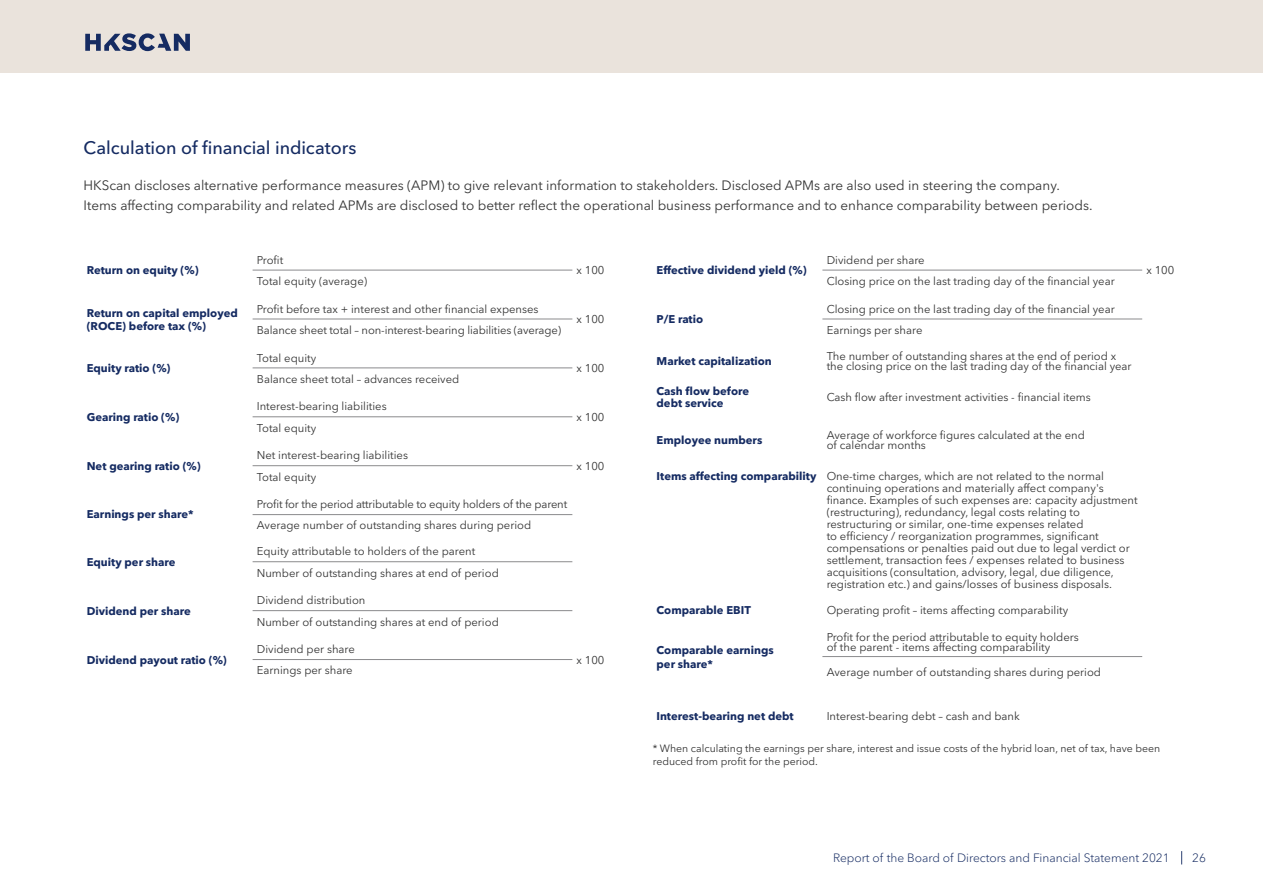
<style>
.page{position:relative;width:1263px;height:893px;background:#fff}
.page>*{position:absolute;margin:0;border:0;box-sizing:border-box;transform-origin:0 0}
.t1{font:500 18px "Avenir Next LT Pro";letter-spacing:-.005em;color:#152b62}
.t2{font:13.5px/19.5px "Avenir Next LT Pro";color:#333}
.t3{font:300 12px "Avenir Next LT Pro";color:#152b62}
.t4{font:11.25px/12px "Avenir Next LT Pro";color:#333}
.t5{font:700 11.25px/13.5px "Avenir Next LT Pro";color:#152b62}
.t6{font:10.5px/13.5px "Avenir Next LT Pro";color:#333}
.s1{font-weight:700;color:#152b62}
</style>
<div class="page">
<hr style="left:253px;top:417px;width:319px;height:1px;background:#8b8b8d">
<hr style="left:253px;top:368px;width:319px;height:1px;background:#8b8b8d">
<hr style="left:253px;top:465px;width:319px;height:1px;background:#8b8b8d">
<hr style="left:253px;top:514px;width:319px;height:1px;background:#8b8b8d">
<hr style="left:253px;top:561px;width:319px;height:1px;background:#8b8b8d">
<hr style="left:253px;top:610px;width:319px;height:1px;background:#8b8b8d">
<hr style="left:253px;top:659px;width:319px;height:1px;background:#8b8b8d">
<hr style="left:253px;top:270px;width:319px;height:1px;background:#8b8b8d">
<hr style="left:253px;top:319px;width:319px;height:1px;background:#8b8b8d">
<hr style="left:822px;top:656px;width:320px;height:1px;background:#8b8b8d">
<hr style="left:822px;top:319px;width:320px;height:1px;background:#8b8b8d">
<hr style="left:822px;top:270px;width:320px;height:1px;background:#8b8b8d">
<div style="left:0;top:0;width:1263px;height:73px;background:#eae3dc"></div>
<svg style="left:1181px;top:851px;width:1px;height:13px"></svg>
<svg style="left:85px;top:33px;width:105px;height:18px"></svg>
<h1 class="t1" style="left:84px;top:137px;width:274px">Calculation of financial indicators</h1>
<p class="t2" style="left:84px;top:176px;width:1010px">HKScan discloses alternative performance measures (APM) to give relevant information to stakeholders. Disclosed APMs are also used in steering the company.<br>Items affecting comparability and related APMs are disclosed to better reflect the operational business performance and to enhance comparability between periods.</p>
<p class="t5" style="left:87px;top:264px;width:113px">Return on equity (%)</p>
<p class="t4" style="left:257px;top:254px;width:28px">Profit</p>
<p class="t4" style="left:257px;top:275px;width:112px">Total equity (average)</p>
<p class="t5" style="left:87px;top:306px;width:153px">Return on capital employed (ROCE) before tax (%)</p>
<p class="t4" style="left:257px;top:303px;width:283px">Profit before tax + interest and other financial expenses</p>
<p class="t4" style="left:257px;top:324px;width:306px">Balance sheet total – non-interest-bearing liabilities (average)</p>
<p class="t5" style="left:87px;top:361px;width:85px">Equity ratio (%)</p>
<p class="t5" style="left:87px;top:410px;width:94px">Gearing ratio (%)</p>
<p class="t5" style="left:87px;top:459px;width:115px">Net gearing ratio (%)</p>
<p class="t4" style="left:257px;top:352px;width:61px">Total equity</p>
<p class="t4" style="left:257px;top:373px;width:204px">Balance sheet total – advances received</p>
<p class="t4" style="left:257px;top:400px;width:131px">Interest-bearing liabilities</p>
<p class="t4" style="left:257px;top:422px;width:61px">Total equity</p>
<p class="t4" style="left:257px;top:449px;width:153px">Net interest-bearing liabilities</p>
<p class="t4" style="left:257px;top:471px;width:61px">Total equity</p>
<p class="t5" style="left:87px;top:507px;width:108px">Earnings per share*</p>
<p class="t4" style="left:257px;top:494px;width:312px;line-height:20.4px">Profit for the period attributable to equity holders of the parent<br>Average number of outstanding shares during period</p>
<p class="t5" style="left:87px;top:555px;width:90px">Equity per share</p>
<p class="t4" style="left:257px;top:541px;width:243px;line-height:21.3px">Equity attributable to holders of the parent<br>Number of outstanding shares at end of period</p>
<p class="t5" style="left:87px;top:604px;width:105px">Dividend per share</p>
<p class="t4" style="left:257px;top:590px;width:243px;line-height:21.3px">Dividend distribution<br>Number of outstanding shares at end of period</p>
<p class="t5" style="left:87px;top:653px;width:142px">Dividend payout ratio (%)</p>
<p class="t4" style="left:257px;top:643px;width:100px">Dividend per share</p>
<p class="t4" style="left:257px;top:664px;width:97px">Earnings per share</p>
<p class="t4" style="left:577px;top:264px;width:29px">x 100</p>
<p class="t4" style="left:577px;top:313px;width:29px">x 100</p>
<p class="t4" style="left:577px;top:362px;width:29px">x 100</p>
<p class="t4" style="left:577px;top:411px;width:29px">x 100</p>
<p class="t4" style="left:577px;top:460px;width:29px">x 100</p>
<p class="t4" style="left:577px;top:654px;width:29px">x 100</p>
<p class="t5" style="left:657px;top:264px;width:152px">Effective dividend yield (%)</p>
<p class="t4" style="left:827px;top:254px;width:100px">Dividend per share</p>
<p class="t4" style="left:827px;top:275px;width:290px">Closing price on the last trading day of the financial year</p>
<p class="t5" style="left:657px;top:312px;width:48px">P/E ratio</p>
<p class="t4" style="left:827px;top:298px;width:290px;line-height:20.9px">Closing price on the last trading day of the financial year<br>Earnings per share</p>
<p class="t5" style="left:657px;top:354px;width:117px">Market capitalization</p>
<p class="t4" style="left:827px;top:351px;width:306px;line-height:10.5px">The number of outstanding shares at the end of period x the closing price on the last trading day of the financial year</p>
<p class="t5" style="left:657px;top:385px;width:94px;line-height:12px">Cash flow before debt service</p>
<p class="t4" style="left:827px;top:391px;width:266px">Cash flow after investment activities - financial items</p>
<p class="t5" style="left:657px;top:433px;width:107px">Employee numbers</p>
<p class="t4" style="left:827px;top:429px;width:260px;line-height:10.5px">Average of workforce figures calculated at the end of calendar months</p>
<p class="t4" style="left:827px;top:470px;width:313px;text-indent:-170px"><span class="s1">Items affecting comparability</span> One-time charges, which are not related to the normal continuing operations and materially affect company's finance. Examples of such expenses are: capacity adjustment (restructuring), redundancy, legal costs relating to restructuring or similar, one-time expenses related<br>to efficiency / reorganization programmes, significant compensations or penalties paid out due to legal verdict or settlement, transaction fees / expenses related to business acquisitions (consultation, advisory, legal, due diligence, registration etc.) and gains/losses of business disposals.</p>
<p class="t5" style="left:657px;top:603px;width:96px">Comparable EBIT</p>
<p class="t4" style="left:827px;top:604px;width:243px">Operating profit – items affecting comparability</p>
<p class="t5" style="left:657px;top:643px;width:119px">Comparable earnings per share*</p>
<p class="t4" style="left:827px;top:631px;width:254px;line-height:10.5px">Profit for the period attributable to equity holders of the parent - items affecting comparability</p>
<p class="t4" style="left:827px;top:666px;width:276px">Average number of outstanding shares during period</p>
<p class="t4" style="left:1146px;top:264px;width:29px">x 100</p>
<p class="t5" style="left:657px;top:710px;width:139px">Interest-bearing net debt</p>
<p class="t4" style="left:827px;top:710px;width:195px">Interest-bearing debt – cash and bank</p>
<p class="t6" style="left:653px;top:741px;width:509px">* When calculating the earnings per share, interest and issue costs of the hybrid loan, net of tax, have been reduced from profit for the period.</p>
<p class="t3" style="left:833px;top:851px;width:338px">Report of the Board of Directors and Financial Statement 2021</p>
<p class="t3" style="left:1192px;top:851px;width:15px">26</p>
</div>
